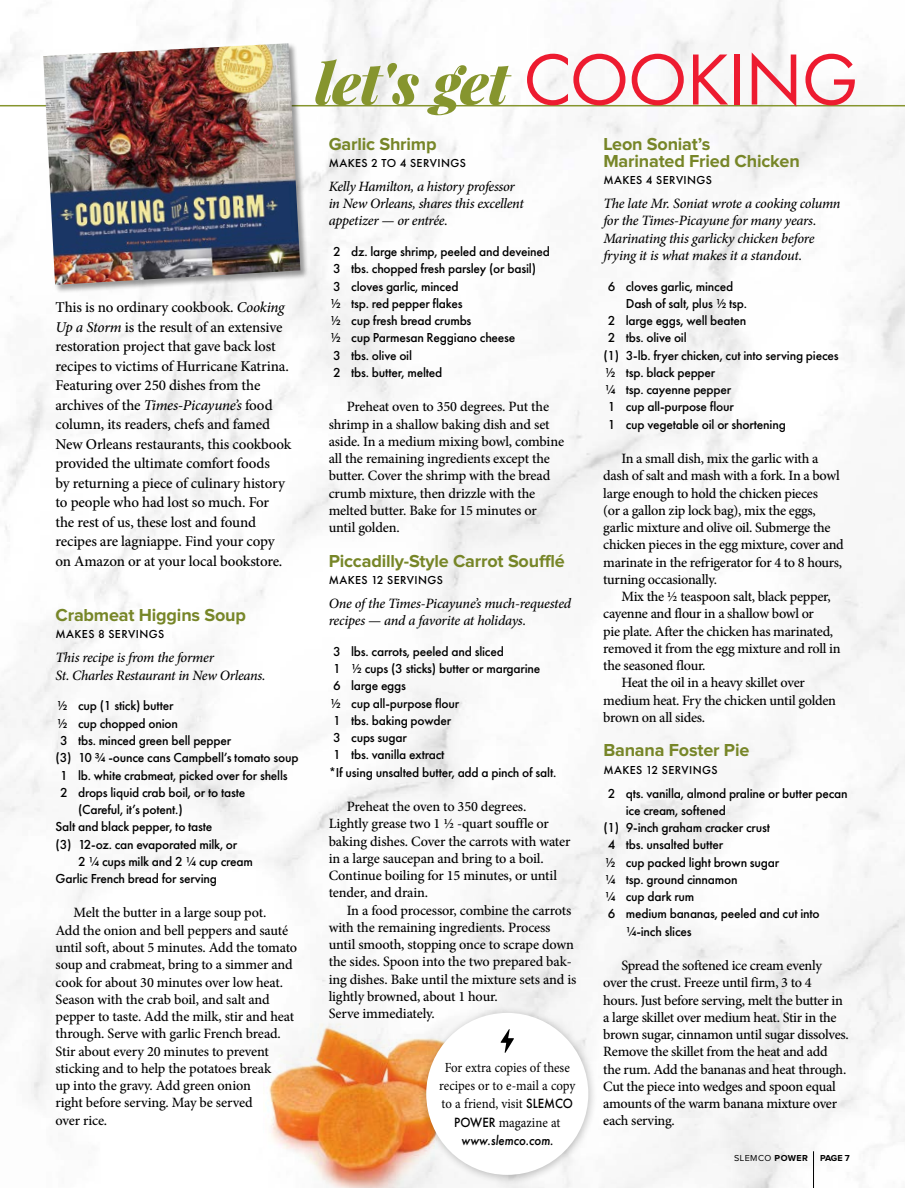
<style>
.page{position:relative;width:905px;height:1188px;background:#fff}
.page>*{position:absolute;margin:0;border:0;box-sizing:border-box;transform-origin:0 0}
.t1{font:italic 900 57px "Playfair Display";letter-spacing:-.015em;color:#86952e}
.t2{font:700 18px/17.2px "Proxima Nova";letter-spacing:-.01em;color:#778628}
.t3{font:500 15px/19.5px "Minion Pro";letter-spacing:-.01em;color:#000}
.t4{font:500 14.25px/17.2px "Minion Pro";letter-spacing:-.02em;color:#000}
.t5{font:italic 500 14.25px/17.2px "Minion Pro";letter-spacing:-.02em;color:#000}
.t6{font:13.95px/18.1px "Minion Pro";color:#000;text-align:center;scale:.92 1}
.t7{font:italic 500 13.95px "Futura PT";color:#000;scale:.92 1}
.t8{font:500 13.5px/17.2px "Futura PT";letter-spacing:-.015em;color:#000}
.t9{font:500 12px "Futura PT";letter-spacing:.035em;color:#000}
.t10{font:9px "Proxima Nova";letter-spacing:.05em;color:#000}
.t11{font:700 9px "Proxima Nova";color:#000}
.s1{font-style:italic}
.s2{font-family:"Futura PT";font-weight:400;font-style:normal;font-size:75px;color:#ed1b30}
.s3{font-family:"Futura PT";font-weight:500}
.s4{font-weight:700}
</style>
<div class="page">
<hr style="left:813px;top:1151px;width:1px;height:37px;background:#000">
<img style="left:263px;top:1008px;width:211px;height:180px">
<hr style="left:0;top:105px;width:904px;height:1px;background:#86952e">
<div style="left:42px;top:43px;width:267px;height:251px;background:#000;opacity:.4"></div>
<img style="left:43px;top:43px;width:257px;height:242px">
<div style="left:418px;top:1005px;width:180px;height:180px;background:#000;opacity:.25"></div>
<div style="left:426px;top:1013px;width:162px;height:162px;background:#fff;border-radius:50%"></div>
<svg style="left:500px;top:1029px;width:14px;height:24px"></svg>
<img style="left:0;top:538px;width:1px;height:650px">
<p class="t3" style="left:56px;top:298px;width:237px">This is no ordinary cookbook. <span class="s1">Cooking Up a Storm</span> is the result of an extensive restoration project that gave back lost recipes to victims of Hurricane Katrina.<br>Featuring over 250 dishes from the archives of the <span class="s1">Times-Picayune’s</span> food column, its readers, chefs and famed New Orleans restaurants, this cookbook provided the ultimate comfort foods<br>by returning a piece of culinary history to people who had lost so much. For the rest of us, these lost and found recipes are lagniappe. Find your copy on Amazon or at your local bookstore.</p>
<p class="t2" style="left:56px;top:607px;width:192px">Crabmeat Higgins Soup</p>
<p class="t9" style="left:56px;top:627px;width:110px">MAKES 8 SERVINGS</p>
<p class="t5" style="left:56px;top:649px;width:212px">This recipe is from the former<br>St. Charles Restaurant in New Orleans.</p>
<p class="t8" style="left:57px;top:697px;width:118px">½ cup (1 stick) butter</p>
<p class="t8" style="left:57px;top:715px;width:123px">½ cup chopped onion</p>
<p class="t8" style="left:60px;top:732px;width:173px">3 tbs. minced green bell pepper</p>
<p class="t8" style="left:55px;top:749px;width:244px">(3) 10 3/4 -ounce cans Campbell’s tomato soup</p>
<p class="t8" style="left:60px;top:766px;width:229px">1 lb. white crabmeat, picked over for shells</p>
<p class="t8" style="left:60px;top:784px;width:187px">2 drops liquid crab boil, or to taste</p>
<p class="t8" style="left:78px;top:801px;width:106px">(Careful, it’s potent.)</p>
<p class="t8" style="left:55px;top:818px;width:158px">Salt and black pepper, to taste</p>
<p class="t8" style="left:55px;top:835px;width:183px">(3) 12-oz. can evaporated milk, or</p>
<p class="t8" style="left:78px;top:853px;width:176px">2 ¼ cups milk and 2 ¼ cup cream</p>
<p class="t8" style="left:55px;top:870px;width:163px">Garlic French bread for serving</p>
<p class="t4" style="left:56px;top:904px;width:243px;text-indent:18px">Melt the butter in a large soup pot.<br>Add the onion and bell peppers and sauté until soft, about 5 minutes. Add the tomato soup and crabmeat, bring to a simmer and cook for about 30 minutes over low heat.<br>Season with the crab boil, and salt and pepper to taste. Add the milk, stir and heat through. Serve with garlic French bread.<br>Stir about every 20 minutes to prevent sticking and to help the potatoes break<br>up into the gravy. Add green onion<br>right before serving. May be served<br>over rice.</p>
<h1 class="t1" style="left:315px;top:43px;width:545px">let's get <span class="s2">COOKING</span></h1>
<p class="t2" style="left:328px;top:136px;width:109px">Garlic Shrimp</p>
<p class="t9" style="left:329px;top:156px;width:139px">MAKES 2 TO 4 SERVINGS</p>
<p class="t5" style="left:328px;top:178px;width:197px">Kelly Hamilton, a history professor in New Orleans, shares this excellent appetizer — or entrée.</p>
<p class="t8" style="left:330px;top:243px;width:221px">2 dz. large shrimp, peeled and deveined<br>3 tbs. chopped fresh parsley (or basil)<br>3 cloves garlic, minced<br>½ tsp. red pepper flakes<br>½ cup fresh bread crumbs<br>½ cup Parmesan Reggiano cheese<br>3 tbs. olive oil<br>2 tbs. butter, melted</p>
<p class="t4" style="left:328px;top:398px;width:237px;text-indent:18px">Preheat oven to 350 degrees. Put the shrimp in a shallow baking dish and set aside. In a medium mixing bowl, combine all the remaining ingredients except the butter. Cover the shrimp with the bread crumb mixture, then drizzle with the melted butter. Bake for 15 minutes or until golden.</p>
<p class="t2" style="left:328px;top:553px;width:237px">Piccadilly-Style Carrot Soufflé</p>
<p class="t9" style="left:329px;top:573px;width:116px">MAKES 12 SERVINGS</p>
<p class="t5" style="left:328px;top:595px;width:244px">One of the Times-Picayune’s much-requested recipes — and a favorite at holidays.</p>
<p class="t8" style="left:333px;top:643px;width:172px">3 lbs. carrots, peeled and sliced</p>
<p class="t8" style="left:333px;top:660px;width:209px">1 ½ cups (3 sticks) butter or margarine</p>
<p class="t8" style="left:333px;top:677px;width:74px">6 large eggs</p>
<p class="t8" style="left:330px;top:694px;width:131px">½ cup all-purpose flour</p>
<p class="t8" style="left:333px;top:712px;width:119px">1 tbs. baking powder</p>
<p class="t8" style="left:333px;top:729px;width:75px">3 cups sugar</p>
<p class="t8" style="left:333px;top:746px;width:113px">1 tbs. vanilla extract</p>
<p class="t8" style="left:328px;top:763px;width:229px">*If using unsalted butter, add a pinch of salt.</p>
<p class="t4" style="left:329px;top:798px;width:243px;text-indent:18px">Preheat the oven to 350 degrees.<br>Lightly grease two 1 ½ -quart souffle or baking dishes. Cover the carrots with water in a large saucepan and bring to a boil.<br>Continue boiling for 15 minutes, or until tender, and drain.</p>
<p class="t4" style="left:329px;top:901px;width:249px;text-indent:18px">In a food processor, combine the carrots with the remaining ingredients. Process until smooth, stopping once to scrape down the sides. Spoon into the two prepared bak&shy;ing dishes. Bake until the mixture sets and is lightly browned, about 1 hour.<br>Serve immediately.</p>
<p class="t6" style="left:439px;top:1059px;width:149px">For extra copies of these recipes or to e-mail a copy to a friend, visit <span class="s3">SLEMCO<br>POWER</span> magazine at</p>
<p class="t7" style="left:461px;top:1131px;width:101px">www.slemco.com.</p>
<p class="t2" style="left:603px;top:136px;width:198px">Leon Soniat’s<br>Marinated Fried Chicken</p>
<p class="t9" style="left:603px;top:173px;width:110px">MAKES 4 SERVINGS</p>
<p class="t5" style="left:603px;top:195px;width:239px">The late Mr. Soniat wrote a cooking column for the Times-Picayune for many years.<br>Marinating this garlicky chicken before frying it is what makes it a standout.</p>
<p class="t8" style="left:608px;top:277px;width:127px">6 cloves garlic, minced</p>
<p class="t8" style="left:626px;top:295px;width:123px">Dash of salt, plus ½ tsp.</p>
<p class="t8" style="left:608px;top:312px;width:140px">2 large eggs, well beaten</p>
<p class="t8" style="left:608px;top:329px;width:80px">2 tbs. olive oil</p>
<p class="t8" style="left:603px;top:346px;width:237px">(1) 3-lb. fryer chicken, cut into serving pieces</p>
<p class="t8" style="left:604px;top:364px;width:112px">½ tsp. black pepper</p>
<p class="t8" style="left:604px;top:381px;width:128px">¼ tsp. cayenne pepper</p>
<p class="t8" style="left:608px;top:398px;width:127px">1 cup all-purpose flour</p>
<p class="t8" style="left:608px;top:415px;width:179px">1 cup vegetable oil or shortening</p>
<p class="t4" style="left:603px;top:450px;width:242px;text-indent:18px">In a small dish, mix the garlic with a dash of salt and mash with a fork. In a bowl large enough to hold the chicken pieces<br>(or a gallon zip lock bag), mix the eggs, garlic mixture and olive oil. Submerge the chicken pieces in the egg mixture, cover and marinate in the refrigerator for 4 to 8 hours, turning occasionally.</p>
<p class="t4" style="left:621px;top:588px;width:211px">Mix the ½ teaspoon salt, black pepper,</p>
<p class="t4" style="left:603px;top:605px;width:212px">cayenne and flour in a shallow bowl or</p>
<p class="t4" style="left:603px;top:622px;width:231px">pie plate. After the chicken has marinated,</p>
<p class="t4" style="left:603px;top:640px;width:239px">removed it from the egg mixture and roll in</p>
<p class="t4" style="left:603px;top:657px;width:104px">the seasoned flour.</p>
<p class="t4" style="left:621px;top:674px;width:185px">Heat the oil in a heavy skillet over</p>
<p class="t4" style="left:603px;top:691px;width:234px">medium heat. Fry the chicken until golden</p>
<p class="t4" style="left:603px;top:709px;width:103px">brown on all sides.</p>
<p class="t2" style="left:603px;top:742px;width:147px">Banana Foster Pie</p>
<p class="t9" style="left:603px;top:762px;width:116px">MAKES 12 SERVINGS</p>
<p class="t8" style="left:608px;top:784px;width:241px">2 qts. vanilla, almond praline or butter pecan</p>
<p class="t8" style="left:626px;top:802px;width:101px">ice cream, softened</p>
<p class="t8" style="left:603px;top:819px;width:168px">(1) 9-inch graham cracker crust</p>
<p class="t8" style="left:608px;top:836px;width:117px">4 tbs. unsalted butter</p>
<p class="t8" style="left:604px;top:853px;width:176px">½ cup packed light brown sugar</p>
<p class="t8" style="left:604px;top:871px;width:134px">¼ tsp. ground cinnamon</p>
<p class="t8" style="left:604px;top:888px;width:91px">¼ cup dark rum</p>
<p class="t8" style="left:608px;top:905px;width:213px">6 medium bananas, peeled and cut into</p>
<p class="t8" style="left:626px;top:922px;width:67px">¼-inch slices</p>
<p class="t4" style="left:603px;top:957px;width:247px;text-indent:18px">Spread the softened ice cream evenly over the crust. Freeze until firm, 3 to 4 hours. Just before serving, melt the butter in a large skillet over medium heat. Stir in the brown sugar, cinnamon until sugar dissolves.<br>Remove the skillet from the heat and add the rum. Add the bananas and heat through.<br>Cut the piece into wedges and spoon equal amounts of the warm banana mixture over each serving.</p>
<p class="t10" style="left:734px;top:1154px;width:75px">SLEMCO <span class="s4">POWER</span></p>
<p class="t11" style="left:820px;top:1154px;width:31px">PAGE 7</p>
</div>
